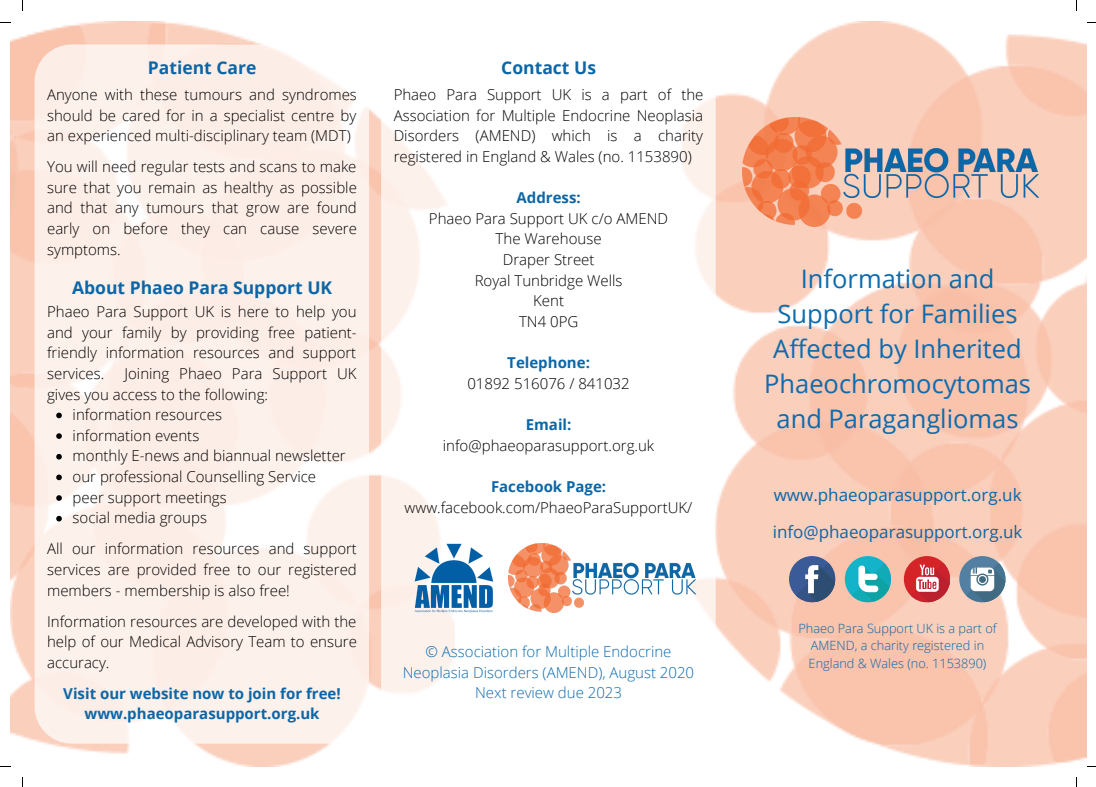
<style>
.page{position:relative;width:1096px;height:787px;background:#fff}
.page>*{position:absolute;margin:0;border:0;box-sizing:border-box;transform-origin:0 0}
.t1{font:25.5px/35px "Open Sans";color:#0c6bae;text-align:center}
.t2{font:700 17.5px "Open Sans";color:#0b66a7}
.t3{font:17px "Open Sans";color:#0b66a7}
.t4{font:300 15px/20.6px "Open Sans";color:#000;text-align:justify}
.t5{font:700 15px/20.6px "Open Sans";color:#0b66a7;text-align:center}
.t6{font:300 15px/20.6px "Open Sans";color:#0c6bae;text-align:center}
.t7{font:300 12.75px/17.5px "Open Sans";color:#0b66a7;text-align:center}
</style>
<div class="page">
<img style="left:10px;top:22px;width:371px;height:744px">
<img style="left:715px;top:21px;width:371px;height:745px">
<img style="left:742px;top:118px;width:310px;height:108px">
<div style="left:789px;top:556px;width:46px;height:46px;background:#3a5a98;border-radius:50%"></div>
<svg style="left:795px;top:563px;width:42px;height:41px"></svg>
<div style="left:844px;top:556px;width:46px;height:46px;background:#13b3ca;border-radius:50%"></div>
<svg style="left:851px;top:563px;width:42px;height:41px"></svg>
<div style="left:903px;top:556px;width:46px;height:46px;background:#d42428;border-radius:50%"></div>
<svg style="left:910px;top:563px;width:42px;height:41px"></svg>
<div style="left:959px;top:556px;width:46px;height:46px;background:#527fa2;border-radius:50%"></div>
<svg style="left:965px;top:563px;width:42px;height:41px"></svg>
<svg style="left:35px;top:44px;width:334px;height:700px;background:#fdf0ea"></svg>
<img style="left:406px;top:540px;width:88px;height:84px">
<svg style="left:56px;top:413px;width:6px;height:5px"></svg>
<svg style="left:56px;top:433px;width:6px;height:6px"></svg>
<svg style="left:56px;top:454px;width:6px;height:5px"></svg>
<svg style="left:56px;top:475px;width:6px;height:5px"></svg>
<svg style="left:56px;top:495px;width:6px;height:6px"></svg>
<svg style="left:56px;top:516px;width:6px;height:5px"></svg>
<img style="left:508px;top:544px;width:196px;height:68px">
<p class="t2" style="left:148px;top:55px;width:110px">Patient Care</p>
<p class="t4" style="left:47px;top:84px;width:311px">Anyone with these tumours and syndromes should be cared for in a specialist centre by an experienced multi-disciplinary team (MDT)</p>
<p class="t4" style="left:47px;top:156px;width:311px">You will need regular tests and scans to make sure that you remain as healthy as possible and that any tumours that grow are found early on before they can cause severe symptoms.</p>
<p class="t2" style="left:72px;top:275px;width:262px">About Phaeo Para Support UK</p>
<p class="t4" style="left:47px;top:301px;width:311px">Phaeo Para Support UK is here to help you and your family by providing free patient&shy;friendly information resources and support services.</p>
<p class="t4" style="left:47px;top:363px;width:311px;text-indent:77px">Joining Phaeo Para Support UK gives you access to the following:</p>
<p class="t4" style="left:73px;top:404px;width:274px;text-align:left">information resources<br>information events<br>monthly E-news and biannual newsletter our professional Counselling Service peer support meetings<br>social media groups</p>
<p class="t4" style="left:47px;top:538px;width:311px">All our information resources and support services are provided free to our registered members - membership is also free!</p>
<p class="t4" style="left:47px;top:610px;width:311px">Information resources are developed with the help of our Medical Advisory Team to ensure accuracy.</p>
<p class="t5" style="left:63px;top:683px;width:279px">Visit our website now to join for free! www.phaeoparasupport.org.uk</p>
<p class="t2" style="left:501px;top:55px;width:96px">Contact Us</p>
<p class="t4" style="left:393px;top:84px;width:311px">Phaeo Para Support UK is a part of the Association for Multiple Endocrine Neoplasia Disorders (AMEND) which is a charity registered in England &amp; Wales (no. 1153890)</p>
<p class="t5" style="left:516px;top:187px;width:66px">Address:</p>
<p class="t4" style="left:429px;top:208px;width:241px;text-align:center">Phaeo Para Support UK c/o AMEND<br>The Warehouse<br>Draper Street<br>Royal Tunbridge Wells<br>Kent<br>TN4 0PG</p>
<p class="t5" style="left:507px;top:352px;width:84px">Telephone:</p>
<p class="t4" style="left:467px;top:373px;width:164px">01892 516076 / 841032</p>
<p class="t5" style="left:526px;top:414px;width:47px">Email:</p>
<p class="t4" style="left:443px;top:435px;width:213px">info@phaeoparasupport.org.uk</p>
<p class="t5" style="left:491px;top:476px;width:117px">Facebook Page:</p>
<p class="t4" style="left:404px;top:496px;width:289px">www.facebook.com/PhaeoParaSupportUK/</p>
<p class="t6" style="left:403px;top:641px;width:293px">© Association for Multiple Endocrine<br>Neoplasia Disorders (AMEND), August 2020<br>Next review due 2023</p>
<h1 class="t1" style="left:764px;top:261px;width:268px">Information and<br>Support for Families<br>Affected by Inherited<br>Phaeochromocytomas and Paragangliomas</h1>
<p class="t3" style="left:773px;top:483px;width:249px">www.phaeoparasupport.org.uk</p>
<p class="t3" style="left:772px;top:520px;width:251px">info@phaeoparasupport.org.uk</p>
<p class="t7" style="left:798px;top:619px;width:200px">Phaeo Para Support UK is a part of<br>AMEND, a charity registered in<br>England &amp; Wales (no. 1153890)</p>
</div>
